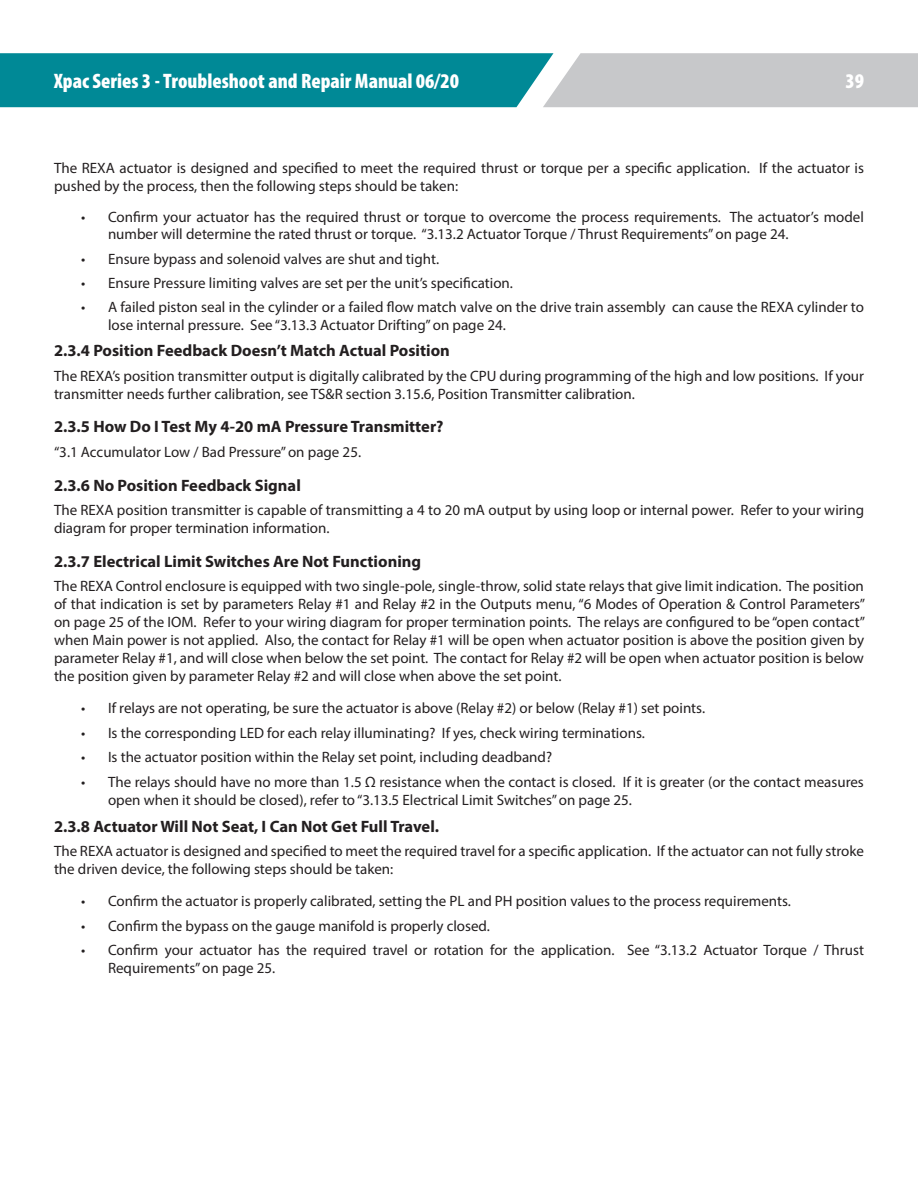
<style>
.page{position:relative;width:918px;height:1188px;background:#fff}
.page>*{position:absolute;margin:0;border:0;box-sizing:border-box;transform-origin:0 0}
.t1{font:900 condensed 21px "Myriad Pro";color:#fff}
.Subheader-_Small__Bo{font:700 16.5px "Myriad Pro";color:#231f20}
.Paragraph-_Justified{font:15px/18px "Myriad Pro";color:#231f20}
</style>
<div class="page">
<svg style="left:0;top:53px;width:918px;height:54px;background:#54a5ad"></svg>
<h1 class="t1" style="left:54px;top:68px;width:407px">Xpac Series 3 - Troubleshoot and Repair Manual 06/20</h1>
<h1 class="t1" style="left:845px;top:68px;width:20px">39</h1>
<p class="Paragraph-_Justified" style="left:54px;top:159px;width:812px;line-height:17.5px">The REXA actuator is designed and specified to meet the required thrust or torque per a specific application. If the actuator is pushed by the process, then the following steps should be taken:</p>
<p class="Paragraph-_Justified" style="left:108px;top:208px;width:758px;line-height:17.5px;text-indent:-27px">• Confirm your actuator has the required thrust or torque to overcome the process requirements. The actuator’s model number will determine the rated thrust or torque. “3.13.2 Actuator Torque / Thrust Requirements” on page 24.</p>
<p class="Paragraph-_Justified" style="left:81px;top:249px;width:360px">• Ensure bypass and solenoid valves are shut and tight.</p>
<p class="Paragraph-_Justified" style="left:81px;top:274px;width:434px">• Ensure Pressure limiting valves are set per the unit’s specification.</p>
<p class="Paragraph-_Justified" style="left:108px;top:298px;width:758px;line-height:17.5px;text-indent:-27px">• A failed piston seal in the cylinder or a failed flow match valve on the drive train assembly can cause the REXA cylinder to lose internal pressure. See “3.13.3 Actuator Drifting” on page 24.</p>
<p class="Subheader-_Small__Bo" style="left:54px;top:340px;width:397px">2.3.4 Position Feedback Doesn’t Match Actual Position</p>
<p class="Paragraph-_Justified" style="left:54px;top:367px;width:812px">The REXA’s position transmitter output is digitally calibrated by the CPU during programming of the high and low positions. If your transmitter needs further calibration, see TS&amp;R section 3.15.6, Position Transmitter calibration.</p>
<p class="Subheader-_Small__Bo" style="left:54px;top:416px;width:391px">2.3.5 How Do I Test My 4-20 mA Pressure Transmitter?</p>
<p class="Paragraph-_Justified" style="left:54px;top:443px;width:309px">“3.1 Accumulator Low / Bad Pressure” on page 25.</p>
<p class="Subheader-_Small__Bo" style="left:54px;top:474px;width:248px">2.3.6 No Position Feedback Signal</p>
<p class="Paragraph-_Justified" style="left:54px;top:501px;width:812px">The REXA position transmitter is capable of transmitting a 4 to 20 mA output by using loop or internal power. Refer to your wiring diagram for proper termination information.</p>
<p class="Subheader-_Small__Bo" style="left:54px;top:550px;width:369px">2.3.7 Electrical Limit Switches Are Not Functioning</p>
<p class="Paragraph-_Justified" style="left:54px;top:577px;width:813px;text-align:justify">The REXA Control enclosure is equipped with two single-pole, single-throw, solid state relays that give limit indication. The position of that indication is set by parameters Relay #1 and Relay #2 in the Outputs menu, “6 Modes of Operation &amp; Control Parameters” on page 25 of the IOM. Refer to your wiring diagram for proper termination points. The relays are configured to be “open contact” when Main power is not applied. Also, the contact for Relay #1 will be open when actuator position is above the position given by parameter Relay #1, and will close when below the set point. The contact for Relay #2 will be open when actuator position is below the position given by parameter Relay #2 and will close when above the set point.</p>
<p class="Paragraph-_Justified" style="left:81px;top:699px;width:626px">• If relays are not operating, be sure the actuator is above (Relay #2) or below (Relay #1) set points.</p>
<p class="Paragraph-_Justified" style="left:81px;top:723px;width:565px">• Is the corresponding LED for each relay illuminating? If yes, check wiring terminations.</p>
<p class="Paragraph-_Justified" style="left:81px;top:748px;width:473px">• Is the actuator position within the Relay set point, including deadband?</p>
<p class="Paragraph-_Justified" style="left:108px;top:773px;width:757px;text-indent:-27px">• The relays should have no more than 1.5 Ω resistance when the contact is closed. If it is greater (or the contact measures open when it should be closed), refer to “3.13.5 Electrical Limit Switches” on page 25.</p>
<p class="Subheader-_Small__Bo" style="left:54px;top:815px;width:387px">2.3.8 Actuator Will Not Seat, I Can Not Get Full Travel.</p>
<p class="Paragraph-_Justified" style="left:54px;top:842px;width:812px">The REXA actuator is designed and specified to meet the required travel for a specific application. If the actuator can not fully stroke the driven device, the following steps should be taken:</p>
<p class="Paragraph-_Justified" style="left:81px;top:892px;width:712px">• Confirm the actuator is properly calibrated, setting the PL and PH position values to the process requirements.</p>
<p class="Paragraph-_Justified" style="left:81px;top:916px;width:411px">• Confirm the bypass on the gauge manifold is properly closed.</p>
<p class="Paragraph-_Justified" style="left:108px;top:941px;width:758px;text-indent:-27px">• Confirm your actuator has the required travel or rotation for the application. See “3.13.2 Actuator Torque / Thrust<br>Requirements” on page 25.</p>
</div>
